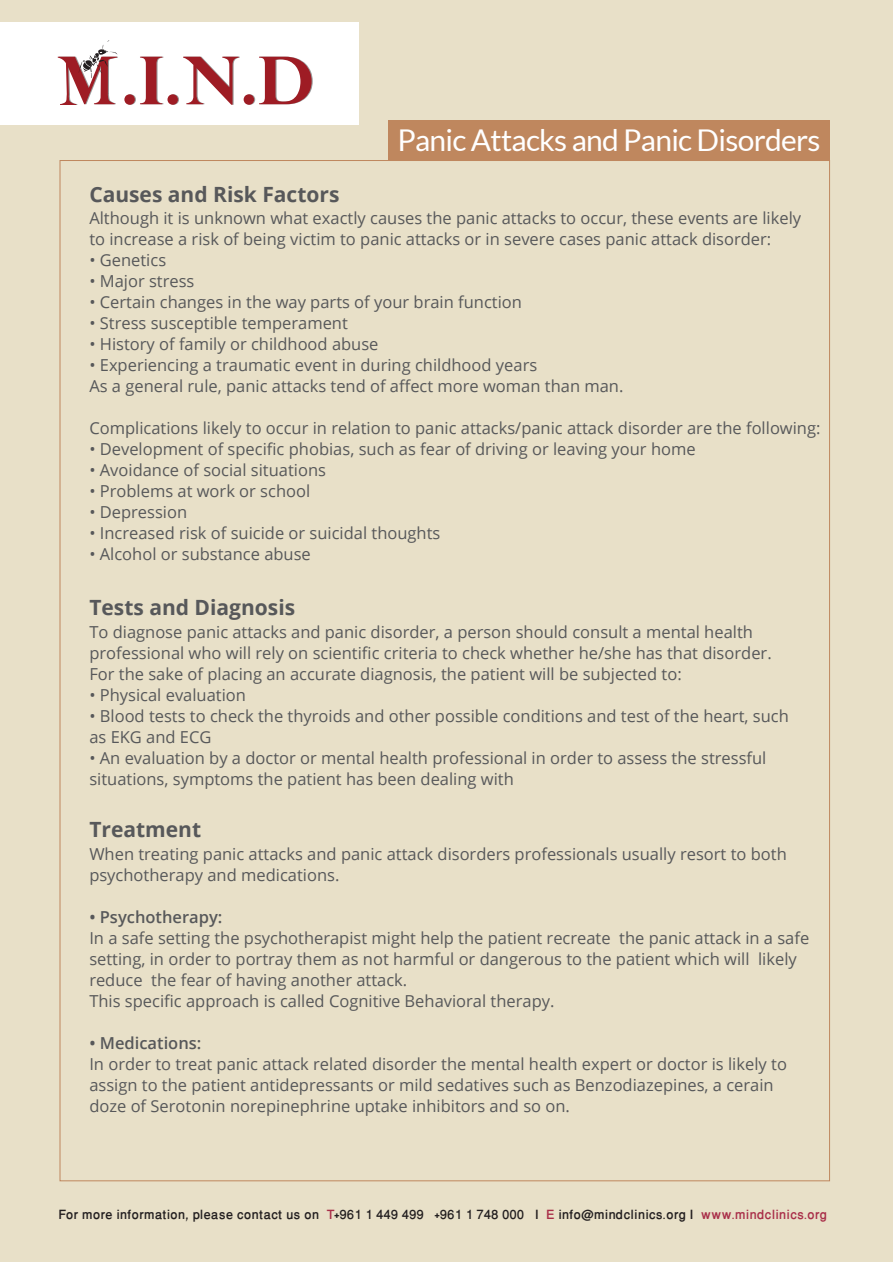
<style>
.page{position:relative;width:893px;height:1263px;background:#fff}
.page>*{position:absolute;margin:0;border:0;box-sizing:border-box;transform-origin:0 0}
.t1{font:30px "Lato";letter-spacing:-.025em;color:#fff}
.t2{font:700 21px "Open Sans";color:#57585a}
.t3{font:500 18px "Win Soft Pro";color:#231f20}
.t4{font:16.5px/21px "Open Sans";color:#57585a}
.t5{font:600 16.5px "Open Sans";color:#57585a}
.s1{color:#a92f49}
</style>
<div class="page">
<div style="left:0;top:0;width:893px;height:1261px;background:#e8e0c8"></div>
<div style="left:0;top:22px;width:358px;height:102px;background:#fff"></div>
<svg style="left:124px;top:57px;width:189px;height:48px"></svg>
<svg style="left:58px;top:40px;width:60px;height:65px"></svg>
<div style="left:388px;top:120px;width:442px;height:40px;background:#bf875e"></div>
<h1 class="t1" style="left:398px;top:124px;width:424px">Panic Attacks and Panic Disorders</h1>
<p class="t2" style="left:89px;top:179px;width:252px">Causes and Risk Factors</p>
<p class="t4" style="left:89px;top:207px;width:713px">Although it is unknown what exactly causes the panic attacks to occur, these events are likely to increase a risk of being victim to panic attacks or in severe cases panic attack disorder:</p>
<p class="t4" style="left:89px;top:249px;width:78px">• Genetics</p>
<p class="t4" style="left:89px;top:270px;width:107px">• Major stress</p>
<p class="t4" style="left:89px;top:291px;width:434px">• Certain changes in the way parts of your brain function</p>
<p class="t4" style="left:89px;top:312px;width:260px">• Stress susceptible temperament</p>
<p class="t4" style="left:89px;top:333px;width:291px">• History of family or childhood abuse</p>
<p class="t4" style="left:89px;top:354px;width:536px">• Experiencing a traumatic event in during childhood years<br>As a general rule, panic attacks tend of affect more woman than man.</p>
<p class="t4" style="left:89px;top:417px;width:733px">Complications likely to occur in relation to panic attacks/panic attack disorder are the following:</p>
<p class="t4" style="left:89px;top:438px;width:608px">• Development of specific phobias, such as fear of driving or leaving your home</p>
<p class="t4" style="left:89px;top:459px;width:238px">• Avoidance of social situations</p>
<p class="t4" style="left:89px;top:480px;width:222px">• Problems at work or school</p>
<p class="t4" style="left:89px;top:501px;width:99px">• Depression</p>
<p class="t4" style="left:89px;top:522px;width:353px">• Increased risk of suicide or suicidal thoughts</p>
<p class="t4" style="left:89px;top:543px;width:223px">• Alcohol or substance abuse</p>
<p class="t2" style="left:89px;top:593px;width:207px">Tests and Diagnosis</p>
<p class="t4" style="left:89px;top:621px;width:684px">To diagnose panic attacks and panic disorder, a person should consult a mental health professional who will rely on scientific criteria to check whether he/she has that disorder.<br>For the sake of placing an accurate diagnosis, the patient will be subjected to:</p>
<p class="t4" style="left:89px;top:684px;width:158px">• Physical evaluation</p>
<p class="t4" style="left:89px;top:705px;width:701px">• Blood tests to check the thyroids and other possible conditions and test of the heart, such as EKG and ECG</p>
<p class="t4" style="left:89px;top:747px;width:679px">• An evaluation by a doctor or mental health professional in order to assess the stressful situations, symptoms the patient has been dealing with</p>
<p class="t2" style="left:89px;top:815px;width:113px">Treatment</p>
<p class="t4" style="left:89px;top:843px;width:699px">When treating panic attacks and panic attack disorders professionals usually resort to both psychotherapy and medications.</p>
<p class="t5" style="left:89px;top:905px;width:135px">• Psychotherapy:</p>
<p class="t4" style="left:89px;top:927px;width:721px">In a safe setting the psychotherapist might help the patient recreate the panic attack in a safe setting, in order to portray them as not harmful or dangerous to the patient which will likely reduce the fear of having another attack.<br>This specific approach is called Cognitive Behavioral therapy.</p>
<p class="t5" style="left:89px;top:1032px;width:114px">• Medications:</p>
<p class="t4" style="left:89px;top:1053px;width:699px">In order to treat panic attack related disorder the mental health expert or doctor is likely to assign to the patient antidepressants or mild sedatives such as Benzodiazepines, a cerain doze of Serotonin norepinephrine uptake inhibitors and so on.</p>
<p class="t3" style="left:58px;top:1202px;width:770px">For more information, please contact us on <span class="s1">T</span>+961 1 449 499 +961 1 748 000 I <span class="s1">E</span> info@mindclinics.org I <span class="s1">www.mindclinics.org</span></p>
</div>
